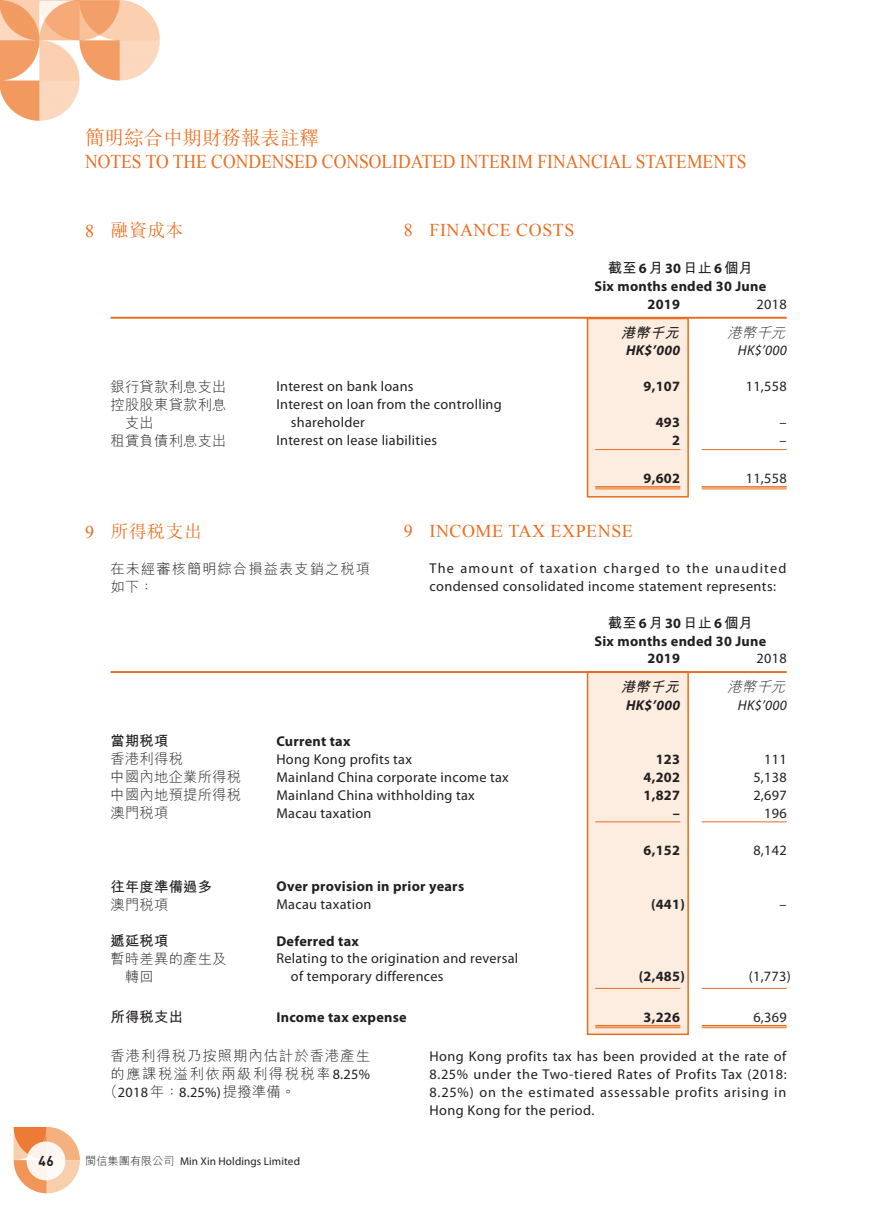
<style>
.page{position:relative;width:893px;height:1212px;background:#fff}
.page>*{position:absolute;margin:0;border:0;box-sizing:border-box;transform-origin:0 0}
.t1{font:19.5px "Times New Roman";color:#ea6d1f;scale:.9 1}
.t2{font:300 19.5px "M Sung HK";color:#ea6d1f}
.Subhead_1_e{font:18px "Times New Roman";letter-spacing:.03em;color:#ea6d1f}
.Subhead_1_c{font:300 18px "M Sung HK";letter-spacing:.02em;color:#ea6d1f}
.Table_2_Colume{font:14.25px "Myriad Pro";letter-spacing:.02em;color:#231f20}
.Table_2_Colume-2{font:700 14.25px "Myriad Pro";letter-spacing:.02em;color:#231f20}
.body_e{font:14.25px/18px "Myriad Pro";letter-spacing:.05em;color:#231f20;text-align:justify}
.body_e-2{font:14.25px/18px "Myriad Pro";letter-spacing:.03em;color:#231f20}
.Table_2_Colume-3{font:300 14.25px "M Hei HK";letter-spacing:.02em;color:#231f20}
.Table_2_Colume-4{font:700 14.25px "M Hei HK";letter-spacing:.02em;color:#231f20}
.body_c{font:300 14.25px/18px "M Hei HK";letter-spacing:.075em;color:#231f20}
.body_c-2{font:300 14.25px "M Hei HK";letter-spacing:.11em;color:#231f20}
.body_c-3{font:14.25px "Myriad Pro";letter-spacing:.02em;color:#231f20}
.Table_2_Colume-5{font:italic 700 14.25px "Myriad Pro";letter-spacing:.02em;color:#231f20}
.Table_2_Colume-6{font:italic 14.25px "Myriad Pro";letter-spacing:.02em;color:#231f20}
.Table_2_Colume-7{font:italic 700 14.25px "M Hei HK";color:#231f20}
.Table_2_Colume-8{font:italic 300 14.25px "M Hei HK";color:#231f20}
.t3{font:700 14.1px "DIN";color:#231f20;scale:.95 1}
.t4{font:11.25px "Myriad Pro";letter-spacing:.01em;color:#231f20}
.s1{font-family:"Times New Roman";font-weight:400}
.s2{font-family:"Myriad Pro"}
.s3{font-family:"Myriad Pro";font-weight:400}
.s4{font-family:"M Hei HK";font-weight:300}
</style>
<div class="page">
<img style="left:0;top:0;width:160px;height:120px">
<svg style="left:14px;top:1127px;width:66px;height:66px"></svg>
<div style="left:27px;top:1141px;width:38px;height:39px;background:#fdf6f2;border-radius:50%"></div>
<div style="left:587px;top:671px;width:102px;height:364px;background:#fdede0;border:2px solid #ea6d1f"></div>
<div style="left:587px;top:318px;width:102px;height:179px;background:#fdede0;border:2px solid #ea6d1f"></div>
<hr style="left:111px;top:317px;width:676px;height:2px;background:#ea6d1f">
<hr style="left:111px;top:671px;width:676px;height:2px;background:#ea6d1f">
<hr style="left:595px;top:449px;width:85px;height:1px;background:#ea6d1f">
<hr style="left:702px;top:449px;width:85px;height:1px;background:#ea6d1f">
<hr style="left:595px;top:486px;width:85px;height:2px;background:#ea6d1f">
<hr style="left:595px;top:489px;width:85px;height:1px;background:#ea6d1f">
<hr style="left:702px;top:486px;width:85px;height:2px;background:#ea6d1f">
<hr style="left:702px;top:489px;width:85px;height:1px;background:#ea6d1f">
<hr style="left:595px;top:821px;width:85px;height:1px;background:#ea6d1f">
<hr style="left:702px;top:821px;width:85px;height:1px;background:#ea6d1f">
<hr style="left:595px;top:988px;width:85px;height:1px;background:#ea6d1f">
<hr style="left:702px;top:988px;width:85px;height:1px;background:#ea6d1f">
<hr style="left:595px;top:1025px;width:85px;height:1px;background:#ea6d1f">
<hr style="left:595px;top:1027px;width:85px;height:1px;background:#ea6d1f">
<hr style="left:702px;top:1025px;width:85px;height:1px;background:#ea6d1f">
<hr style="left:702px;top:1027px;width:85px;height:1px;background:#ea6d1f">
<h1 class="t2" style="left:85px;top:124px;width:235px">簡明綜合中期財務報表註釋</h1>
<h1 class="t1" style="left:85px;top:148px;width:736px">NOTES TO THE CONDENSED CONSOLIDATED INTERIM FINANCIAL STATEMENTS</h1>
<p class="Subhead_1_c" style="left:85px;top:218px;width:100px"><span class="s1">8</span> 融資成本</p>
<p class="Subhead_1_e" style="left:404px;top:218px;width:172px">8 FINANCE COSTS</p>
<p class="Table_2_Colume-4" style="left:608px;top:258px;width:146px">截至<span class="s2">6</span>月<span class="s2">30</span>日止<span class="s2">6</span>個月</p>
<p class="Table_2_Colume-2" style="left:594px;top:277px;width:173px">Six months ended 30 June</p>
<p class="Table_2_Colume-2" style="left:648px;top:294px;width:34px">2019</p>
<p class="Table_2_Colume" style="left:757px;top:295px;width:32px">2018</p>
<p class="Table_2_Colume-7" style="left:621px;top:322px;width:64px">港幣千元</p>
<p class="Table_2_Colume-8" style="left:727px;top:325px;width:63px">港幣千元</p>
<p class="Table_2_Colume-5" style="left:626px;top:341px;width:56px">HK$’000</p>
<p class="Table_2_Colume-6" style="left:738px;top:342px;width:50px">HK$’000</p>
<p class="Table_2_Colume-3" style="left:111px;top:379px;width:117px">銀行貸款利息支出</p>
<p class="Table_2_Colume" style="left:276px;top:378px;width:139px">Interest on bank loans</p>
<p class="Table_2_Colume-2" style="left:644px;top:377px;width:38px">9,107</p>
<p class="Table_2_Colume" style="left:746px;top:378px;width:42px">11,558</p>
<p class="Table_2_Colume-3" style="left:111px;top:397px;width:117px">控股股東貸款利息</p>
<p class="Table_2_Colume" style="left:276px;top:396px;width:227px">Interest on loan from the controlling</p>
<p class="Table_2_Colume-3" style="left:125px;top:415px;width:30px">支出</p>
<p class="Table_2_Colume" style="left:291px;top:414px;width:75px">shareholder</p>
<p class="Table_2_Colume-2" style="left:656px;top:413px;width:26px">493</p>
<p class="Table_2_Colume" style="left:779px;top:414px;width:9px">–</p>
<p class="Table_2_Colume-3" style="left:111px;top:433px;width:117px">租賃負債利息支出</p>
<p class="Table_2_Colume" style="left:276px;top:432px;width:162px">Interest on lease liabilities</p>
<p class="Table_2_Colume-2" style="left:672px;top:431px;width:9px">2</p>
<p class="Table_2_Colume" style="left:779px;top:432px;width:9px">–</p>
<p class="Table_2_Colume-2" style="left:644px;top:469px;width:38px">9,602</p>
<p class="Table_2_Colume" style="left:746px;top:469px;width:42px">11,558</p>
<p class="Subhead_1_c" style="left:85px;top:518px;width:118px"><span class="s1">9</span> 所得稅支出</p>
<p class="body_c" style="left:111px;top:559px;width:261px">在未經審核簡明綜合損益表支銷之稅項如下：</p>
<p class="Table_2_Colume-4" style="left:608px;top:612px;width:146px">截至<span class="s2">6</span>月<span class="s2">30</span>日止<span class="s2">6</span>個月</p>
<p class="Table_2_Colume-2" style="left:594px;top:631px;width:173px">Six months ended 30 June</p>
<p class="Table_2_Colume-2" style="left:648px;top:649px;width:34px">2019</p>
<p class="Table_2_Colume" style="left:757px;top:649px;width:32px">2018</p>
<p class="Table_2_Colume-7" style="left:621px;top:677px;width:64px">港幣千元</p>
<p class="Table_2_Colume-8" style="left:727px;top:680px;width:63px">港幣千元</p>
<p class="Table_2_Colume-5" style="left:626px;top:695px;width:56px">HK$’000</p>
<p class="Table_2_Colume-6" style="left:738px;top:696px;width:50px">HK$’000</p>
<p class="Table_2_Colume-4" style="left:111px;top:731px;width:59px">當期稅項</p>
<p class="Table_2_Colume-2" style="left:276px;top:731px;width:76px">Current tax</p>
<p class="Table_2_Colume-3" style="left:111px;top:752px;width:74px">香港利得稅</p>
<p class="Table_2_Colume" style="left:276px;top:750px;width:137px">Hong Kong profits tax</p>
<p class="Table_2_Colume-2" style="left:656px;top:749px;width:26px">123</p>
<p class="Table_2_Colume" style="left:764px;top:750px;width:24px">111</p>
<p class="Table_2_Colume-3" style="left:111px;top:770px;width:132px">中國內地企業所得稅</p>
<p class="Table_2_Colume" style="left:276px;top:768px;width:234px">Mainland China corporate income tax</p>
<p class="Table_2_Colume-2" style="left:644px;top:767px;width:38px">4,202</p>
<p class="Table_2_Colume" style="left:753px;top:768px;width:35px">5,138</p>
<p class="Table_2_Colume-3" style="left:111px;top:788px;width:132px">中國內地預提所得稅</p>
<p class="Table_2_Colume" style="left:276px;top:786px;width:200px">Mainland China withholding tax</p>
<p class="Table_2_Colume-2" style="left:644px;top:785px;width:38px">1,827</p>
<p class="Table_2_Colume" style="left:753px;top:786px;width:35px">2,697</p>
<p class="Table_2_Colume-3" style="left:111px;top:806px;width:59px">澳門稅項</p>
<p class="Table_2_Colume" style="left:276px;top:804px;width:97px">Macau taxation</p>
<p class="Table_2_Colume-2" style="left:673px;top:803px;width:9px">–</p>
<p class="Table_2_Colume" style="left:764px;top:804px;width:24px">196</p>
<p class="Table_2_Colume-2" style="left:644px;top:841px;width:38px">6,152</p>
<p class="Table_2_Colume" style="left:753px;top:841px;width:35px">8,142</p>
<p class="Table_2_Colume-4" style="left:111px;top:876px;width:103px">往年度準備過多</p>
<p class="Table_2_Colume-2" style="left:276px;top:877px;width:189px">Over provision in prior years</p>
<p class="Table_2_Colume-3" style="left:111px;top:897px;width:59px">澳門稅項</p>
<p class="Table_2_Colume" style="left:276px;top:895px;width:97px">Macau taxation</p>
<p class="Table_2_Colume-2" style="left:651px;top:895px;width:35px">(441)</p>
<p class="Table_2_Colume" style="left:779px;top:895px;width:9px">–</p>
<p class="Table_2_Colume-4" style="left:111px;top:930px;width:59px">遞延稅項</p>
<p class="Table_2_Colume-2" style="left:276px;top:932px;width:84px">Deferred tax</p>
<p class="Table_2_Colume-3" style="left:111px;top:951px;width:117px">暫時差異的產生及</p>
<p class="Table_2_Colume" style="left:276px;top:949px;width:243px">Relating to the origination and reversal</p>
<p class="Table_2_Colume-3" style="left:125px;top:969px;width:30px">轉回</p>
<p class="Table_2_Colume" style="left:291px;top:967px;width:154px">of temporary differences</p>
<p class="Table_2_Colume-2" style="left:639px;top:967px;width:47px">(2,485)</p>
<p class="Table_2_Colume" style="left:749px;top:967px;width:43px">(1,773)</p>
<p class="Table_2_Colume-4" style="left:111px;top:1007px;width:74px">所得稅支出</p>
<p class="Table_2_Colume-2" style="left:276px;top:1007px;width:132px">Income tax expense</p>
<p class="Table_2_Colume-2" style="left:644px;top:1007px;width:38px">3,226</p>
<p class="Table_2_Colume" style="left:753px;top:1008px;width:35px">6,369</p>
<p class="body_c" style="left:111px;top:1047px;width:261px">香港利得稅乃按照期內估計於香港產生</p>
<p class="body_c-2" style="left:111px;top:1067px;width:261px">的應課稅溢利依兩級利得稅稅率<span class="s3">8.25%</span></p>
<p class="body_c-3" style="left:103px;top:1084px;width:193px"><span class="s4">（</span>2018<span class="s4">年：</span>8.25%)<span class="s4">提撥準備。</span></p>
<p class="Subhead_1_e" style="left:404px;top:519px;width:230px">9 INCOME TAX EXPENSE</p>
<p class="body_e-2" style="left:429px;top:559px;width:359px">The amount of taxation charged to the unaudited condensed consolidated income statement represents:</p>
<p class="body_e" style="left:429px;top:1047px;width:359px">Hong Kong profits tax has been provided at the rate of 8.25% under the Two-tiered Rates of Profits Tax (2018:<br>8.25%) on the estimated assessable profits arising in Hong Kong for the period.</p>
<p class="t3" style="left:39px;top:1151px;width:17px">46</p>
<p class="t4" style="left:85px;top:1155px;width:217px"><span class="s4">閩信集團有限公司</span> Min Xin Holdings Limited</p>
</div>
